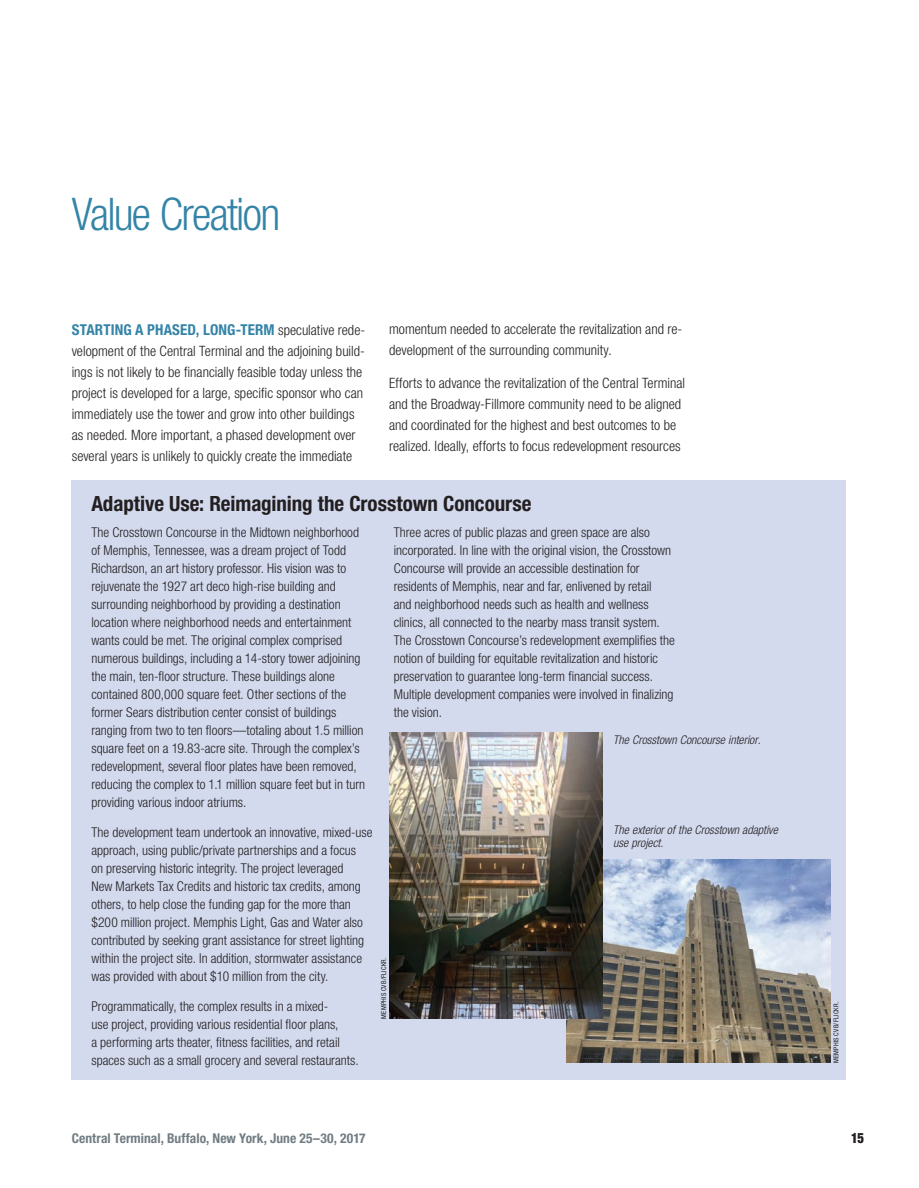
<style>
.page{position:relative;width:919px;height:1188px;background:#fff}
.page>*{position:absolute;margin:0;border:0;box-sizing:border-box;transform-origin:0 0}
.t1{font:300 condensed 45px "Helvetica Neue LT Std";letter-spacing:-.04em;color:#3484a7}
.t2{font:700 condensed 21px "Helvetica Neue LT Std";color:#231f20}
.t3{font:700 condensed 15px "Helvetica Neue LT Std";letter-spacing:.005em;color:#3484a7}
.t4{font:300 condensed 14.25px/21px "Helvetica Neue LT Std";color:#231f20}
.t5{font:900 condensed 14.25px "Helvetica Neue LT Std";color:#231f20;scale:.9 1}
.t6{font:300 condensed 13.5px/18px "Helvetica Neue LT Std";color:#231f20}
.t7{font:700 condensed 13.5px "Helvetica Neue LT Std";letter-spacing:.005em;color:#717d83}
.t8{font:italic 300 condensed 12px/13.5px "Helvetica Neue LT Std";color:#231f20}
.t9{font:condensed 6.75px "Helvetica Neue LT Std";letter-spacing:.035em;color:#231f20}
.s1{font-weight:300;font-size:14.25px;color:#231f20}
</style>
<div class="page">
<div style="left:72px;top:480px;width:774px;height:600px;background:#d3daee"></div>
<img style="left:566px;top:859px;width:264px;height:203px">
<img style="left:389px;top:732px;width:213px;height:286px">
<h1 class="t1" style="left:72px;top:188px;width:210px">Value Creation</h1>
<p class="t3" style="left:72px;top:320px;width:295px">STARTING A PHASED, LONG-TERM <span class="s1">speculative rede-</span></p>
<p class="t4" style="left:72px;top:340px;width:295px">velopment of the Central Terminal and the adjoining build&shy;ings is not likely to be financially feasible today unless the project is developed for a large, specific sponsor who can immediately use the tower and grow into other buildings as needed. More important, a phased development over several years is unlikely to quickly create the immediate</p>
<p class="t4" style="left:389px;top:318px;width:295px">momentum needed to accelerate the revitalization and re&shy;development of the surrounding community.</p>
<p class="t4" style="left:389px;top:372px;width:297px">Efforts to advance the revitalization of the Central Terminal and the Broadway-Fillmore community need to be aligned and coordinated for the highest and best outcomes to be realized. Ideally, efforts to focus redevelopment resources</p>
<h2 class="t2" style="left:91px;top:491px;width:441px">Adaptive Use: Reimagining the Crosstown Concourse</h2>
<p class="t6" style="left:91px;top:523px;width:275px">The Crosstown Concourse in the Midtown neighborhood of Memphis, Tennessee, was a dream project of Todd Richardson, an art history professor. His vision was to rejuvenate the 1927 art deco high-rise building and surrounding neighborhood by providing a destination location where neighborhood needs and entertainment wants could be met. The original complex comprised numerous buildings, including a 14-story tower adjoining the main, ten-floor structure. These buildings alone contained 800,000 square feet. Other sections of the former Sears distribution center consist of buildings ranging from two to ten floors—totaling about 1.5 million square feet on a 19.83-acre site. Through the complex’s redevelopment, several floor plates have been removed, reducing the complex to 1.1 million square feet but in turn providing various indoor atriums.</p>
<p class="t6" style="left:91px;top:822px;width:283px">The development team undertook an innovative, mixed-use approach, using public/private partnerships and a focus<br>on preserving historic integrity. The project leveraged<br>New Markets Tax Credits and historic tax credits, among others, to help close the funding gap for the more than $200 million project. Memphis Light, Gas and Water also contributed by seeking grant assistance for street lighting within the project site. In addition, stormwater assistance was provided with about $10 million from the city.</p>
<p class="t6" style="left:91px;top:996px;width:269px">Programmatically, the complex results in a mixed-<br>use project, providing various residential floor plans,<br>a performing arts theater, fitness facilities, and retail spaces such as a small grocery and several restaurants.</p>
<p class="t6" style="left:394px;top:522px;width:283px">Three acres of public plazas and green space are also incorporated. In line with the original vision, the Crosstown Concourse will provide an accessible destination for residents of Memphis, near and far, enlivened by retail<br>and neighborhood needs such as health and wellness clinics, all connected to the nearby mass transit system.<br>The Crosstown Concourse’s redevelopment exemplifies the notion of building for equitable revitalization and historic preservation to guarantee long-term financial success.<br>Multiple development companies were involved in finalizing the vision.</p>
<p class="t8" style="left:613px;top:733px;width:149px">The Crosstown Concourse interior.</p>
<p class="t8" style="left:613px;top:822px;width:166px">The exterior of the Crosstown adaptive use project.</p>
<p class="t9" style="left:380px;top:1018px;width:63px;rotate:-90deg">MEMPHIS CVB/FLICKR.</p>
<p class="t9" style="left:832px;top:1062px;width:63px;rotate:-90deg">MEMPHIS CVB/FLICKR.</p>
<p class="t7" style="left:72px;top:1130px;width:295px">Central Terminal, Buffalo, New York, June 25–30, 2017</p>
<p class="t5" style="left:851px;top:1129px;width:16px">15</p>
</div>
